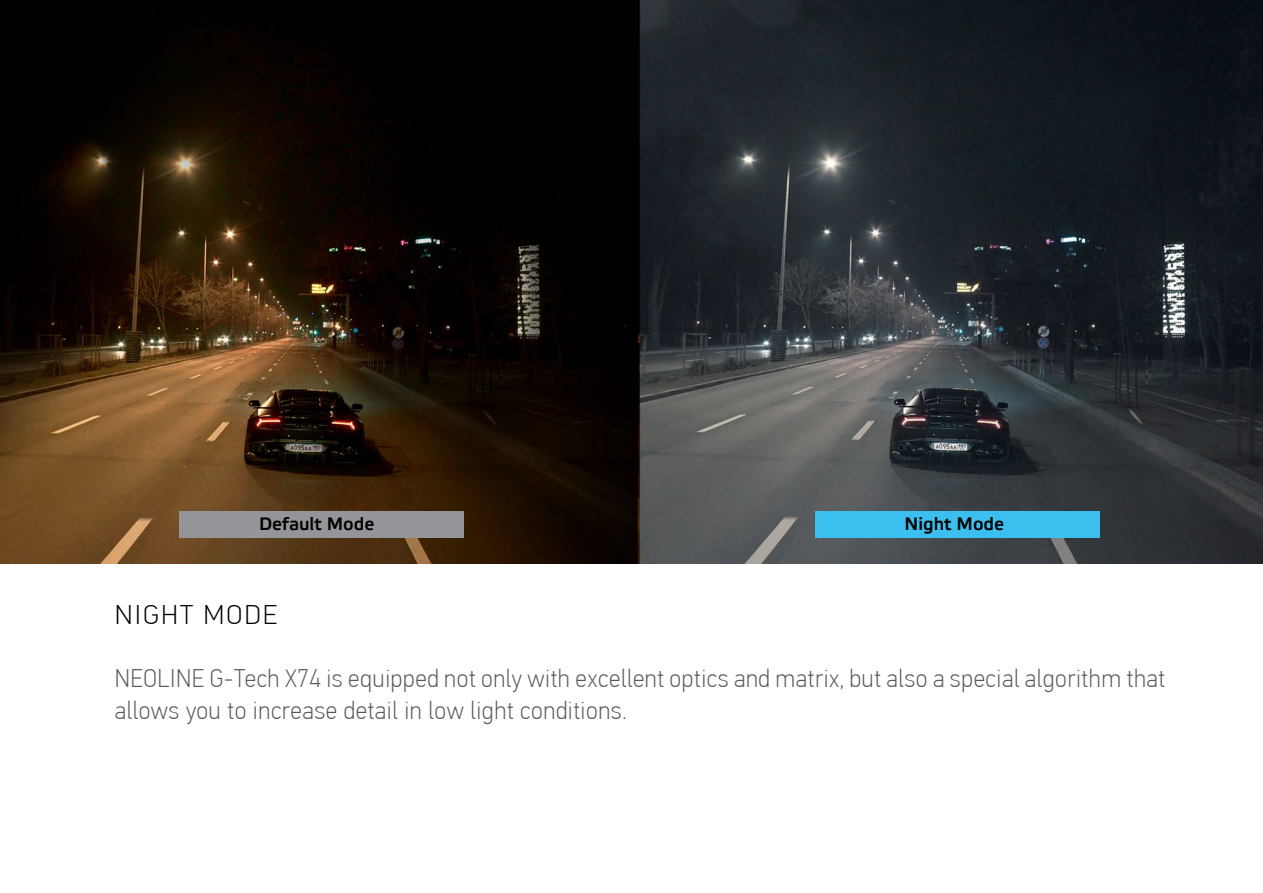
<style>
.page{position:relative;width:1263px;height:893px;background:#fff}
.page>*{position:absolute;margin:0;border:0;box-sizing:border-box;transform-origin:0 0}
.t1{font:100 27px "PF Din Text Cond Pro";letter-spacing:.06em;color:#000;scale:1.22 1}
.t2{font:100 25.5px/31.5px "PF Din Text Cond Pro";letter-spacing:.02em;color:#58595b;scale:1.09 1}
.t3{font:18px "Elektra Medium Pro";color:#000}
</style>
<div class="page">
<img style="left:0;top:0;width:1263px;height:563px">
<div style="left:815px;top:511px;width:284px;height:27px;background:#3bbfef"></div>
<div style="left:179px;top:511px;width:284px;height:26px;background:#939598"></div>
<p class="t3" style="left:259px;top:514px;width:117px">Default Mode</p>
<p class="t3" style="left:904px;top:514px;width:101px">Night Mode</p>
<p class="t1" style="left:115px;top:600px;width:135px">NIGHT MODE</p>
<p class="t2" style="left:115px;top:663px;width:965px">NEOLINE G-Tech X74 is equipped not only with excellent optics and matrix, but also a special algorithm that allows you to increase detail in low light conditions.</p>
</div>
